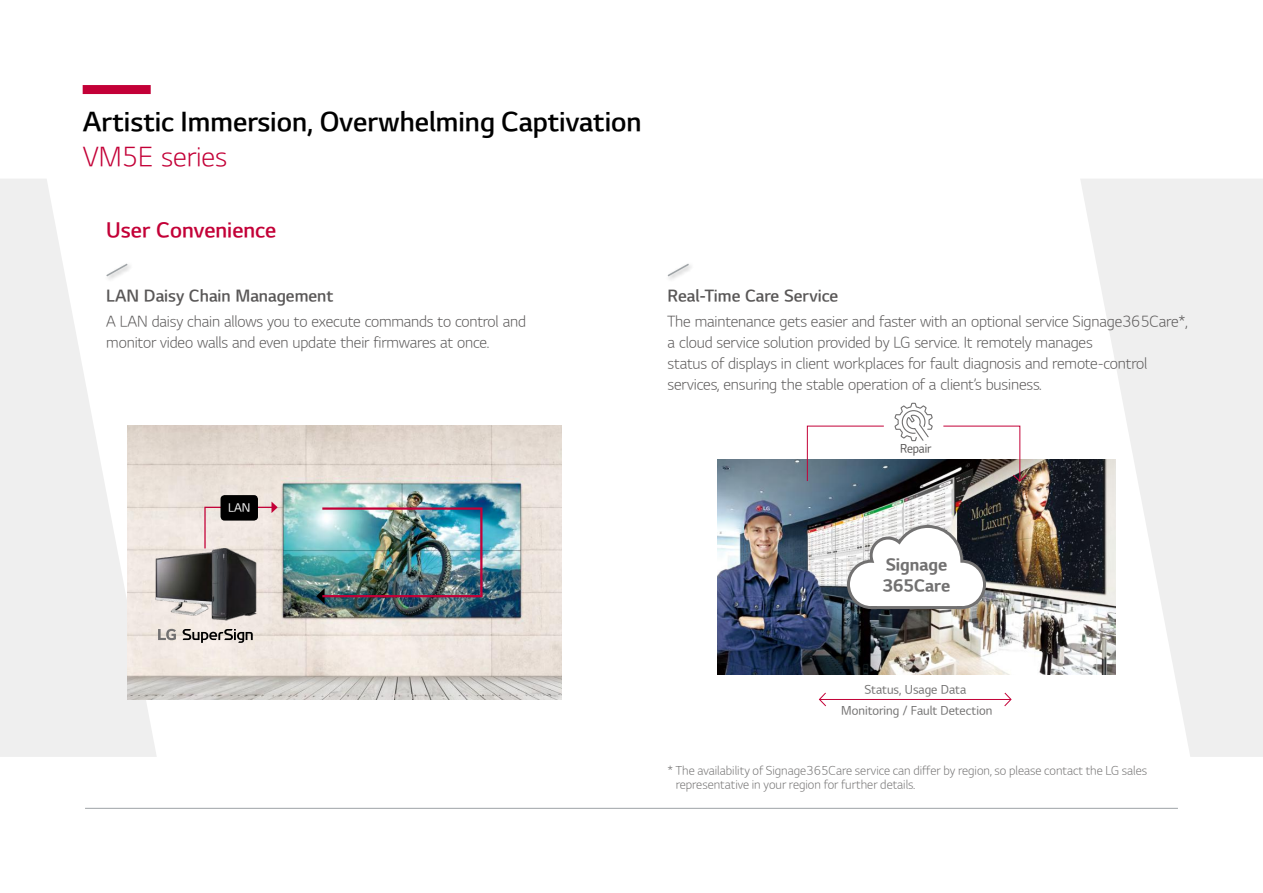
<style>
.page{position:relative;width:1263px;height:893px;background:#fff}
.page>*{position:absolute;margin:0;border:0;box-sizing:border-box;transform-origin:0 0}
.t1{font:27px "LG Sm Haotf TSB";color:#000}
.t2{font:27px "LG Sm Haotf TL";color:#c30037}
.t3{font:21px "LG Sm Haotf TSB";color:#c30037}
.t4{font:16.8px/20.5px "LG Sm Haotf TB";color:#727171}
.t5{font:16.5px "LG Sm Haotf TSB";color:#595757}
.t6{font:15px/21px "LG Sm Haotf TL";letter-spacing:-.01em;color:#595757}
.t7{font:12px/13.5px "LG Sm Haotf TL";color:#727171}
.t8{font:12px "LG Sm Haotf TR";color:#727171}
.t9{font:12px "LG Sm Haotf TR";letter-spacing:-.01em;color:#595757;scale:.95 1}
.t10{font:11.55px "LG Sm Haotf TR";color:#fff}
</style>
<div class="page">
<svg style="left:1080px;top:179px;width:183px;height:578px;fill:#efefef"></svg>
<div style="left:83px;top:85px;width:68px;height:9px;background:#c30037"></div>
<hr style="left:85px;top:808px;width:1093px;height:1px;background:#9ea3a6">
<svg style="left:0;top:179px;width:157px;height:578px;fill:#efefef"></svg>
<img style="left:128px;top:425px;width:433px;height:275px">
<svg style="left:667px;top:263px;width:23px;height:15px"></svg>
<div style="left:104px;top:261px;width:30px;height:22px;background:#fff"></div>
<svg style="left:106px;top:263px;width:23px;height:15px"></svg>
<img style="left:717px;top:459px;width:398px;height:216px">
<svg style="left:845px;top:523px;width:142px;height:88px"></svg>
<svg style="left:943px;top:425px;width:84px;height:57px"></svg>
<svg style="left:807px;top:425px;width:77px;height:57px"></svg>
<svg style="left:894px;top:402px;width:39px;height:40px"></svg>
<svg style="left:316px;top:588px;width:9px;height:16px"></svg>
<svg style="left:204px;top:502px;width:74px;height:48px;background:#ecdbd8"></svg>
<img style="left:156px;top:548px;width:101px;height:73px">
<svg style="left:158px;top:629px;width:18px;height:11px"></svg>
<svg style="left:183px;top:629px;width:70px;height:14px"></svg>
<div style="left:221px;top:495px;width:37px;height:26px;background:#000;border-radius:4px"></div>
<hr style="left:820px;top:699px;width:191px;height:1px;background:#c30037">
<svg style="left:1004px;top:692px;width:8px;height:15px"></svg>
<svg style="left:818px;top:692px;width:8px;height:15px"></svg>
<div style="left:321px;top:507px;width:161px;height:90px;border:2px solid #c30037"></div>
<h1 class="t1" style="left:83px;top:108px;width:560px">Artistic Immersion, Overwhelming Captivation</h1>
<h1 class="t2" style="left:83px;top:143px;width:146px">VM5E series</h1>
<h2 class="t3" style="left:106px;top:220px;width:171px">User Convenience</h2>
<p class="t5" style="left:106px;top:288px;width:229px">LAN Daisy Chain Management</p>
<p class="t6" style="left:106px;top:312px;width:421px">A LAN daisy chain allows you to execute commands to control and monitor video walls and even update their firmwares at once.</p>
<p class="t10" style="left:228px;top:502px;width:24px">LAN</p>
<p class="t5" style="left:668px;top:288px;width:172px">Real-Time Care Service</p>
<p class="t6" style="left:668px;top:311px;width:522px">The maintenance gets easier and faster with an optional service Signage365Care*, a cloud service solution provided by LG service. It remotely manages<br>status of displays in client workplaces for fault diagnosis and remote-control services, ensuring the stable operation of a client’s business.</p>
<p class="t9" style="left:900px;top:443px;width:34px">Repair</p>
<p class="t4" style="left:882px;top:555px;width:69px">Signage<br>365Care</p>
<p class="t8" style="left:864px;top:683px;width:103px">Status, Usage Data</p>
<p class="t8" style="left:841px;top:705px;width:152px">Monitoring / Fault Detection</p>
<p class="t7" style="left:676px;top:764px;width:473px;text-indent:-8px">* The availability of Signage365Care service can differ by region, so please contact the LG sales representative in your region for further details.</p>
</div>
